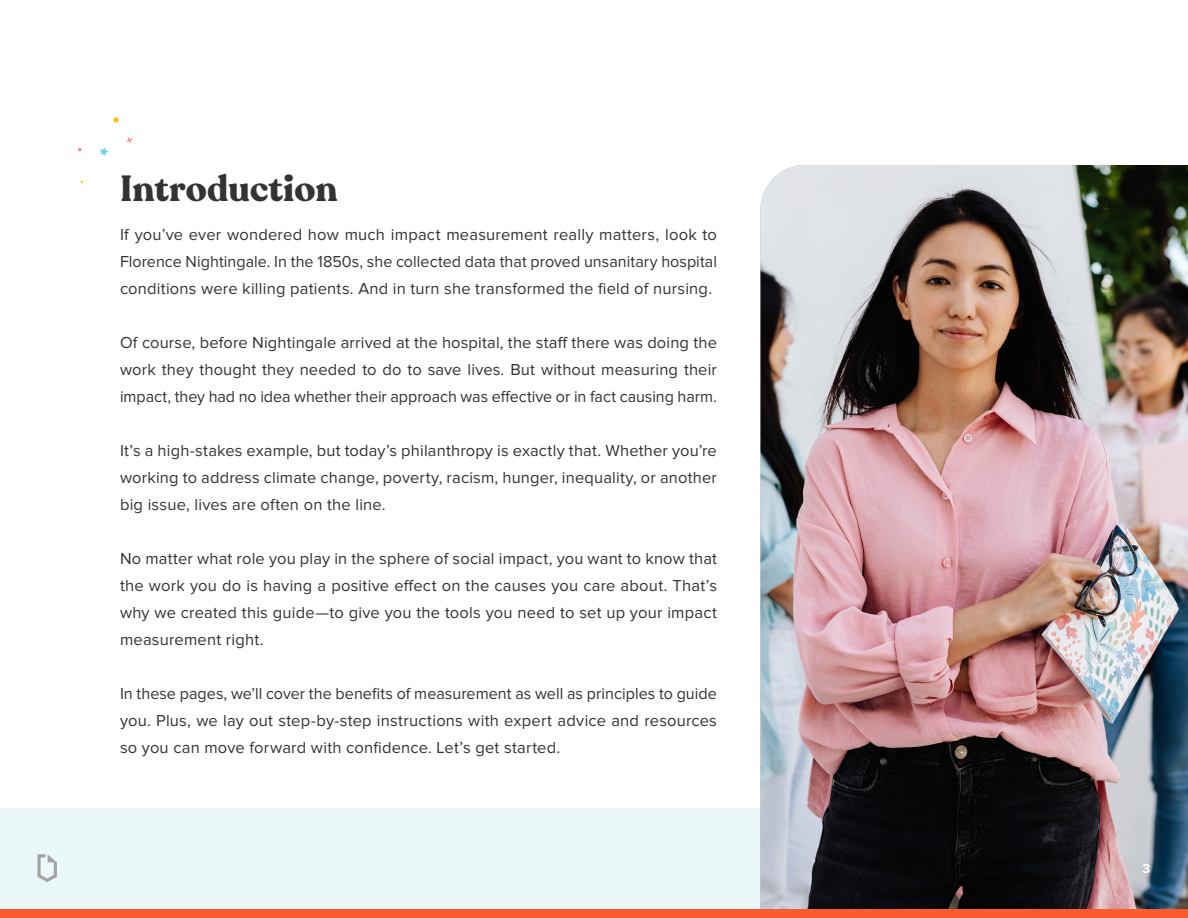
<style>
.page{position:relative;width:1188px;height:918px;background:#fff}
.page>*{position:absolute;margin:0;border:0;box-sizing:border-box;transform-origin:0 0}
.t1{font:700 36px "Recoleta Alt";letter-spacing:.005em;color:#333}
.Body_Copy{font:16.5px/27px "Proxima Nova";letter-spacing:.01em;color:#333;text-align:justify}
.t2{font:700 13.5px "Proxima Nova";color:#fff}
</style>
<div class="page">
<div style="left:0;top:808px;width:1188px;height:110px;background:#e7f7f9"></div>
<img style="left:760px;top:165px;width:428px;height:744px">
<svg style="left:37px;top:854px;width:20px;height:28px"></svg>
<div style="left:0;top:909px;width:1188px;height:9px;background:#fc5b30"></div>
<svg style="left:100px;top:147px;width:9px;height:9px"></svg>
<svg style="left:113px;top:117px;width:6px;height:6px"></svg>
<svg style="left:126px;top:137px;width:6px;height:6px"></svg>
<p class="t1" style="left:120px;top:166px;width:219px">Introduction</p>
<p class="Body_Copy" style="left:120px;top:221px;width:599px">If you’ve ever wondered how much impact measurement really matters, look to Florence Nightingale. In the 1850s, she collected data that proved unsanitary hospital conditions were killing patients. And in turn she transformed the field of nursing.</p>
<p class="Body_Copy" style="left:120px;top:329px;width:599px">Of course, before Nightingale arrived at the hospital, the staff there was doing the work they thought they needed to do to save lives. But without measuring their impact, they had no idea whether their approach was effective or in fact causing harm.</p>
<p class="Body_Copy" style="left:120px;top:437px;width:599px">It’s a high-stakes example, but today’s philanthropy is exactly that. Whether you’re working to address climate change, poverty, racism, hunger, inequality, or another big issue, lives are often on the line.</p>
<p class="Body_Copy" style="left:120px;top:545px;width:599px">No matter what role you play in the sphere of social impact, you want to know that the work you do is having a positive effect on the causes you care about. That’s why we created this guide—to give you the tools you need to set up your impact measurement right.</p>
<p class="Body_Copy" style="left:120px;top:680px;width:598px">In these pages, we’ll cover the benefits of measurement as well as principles to guide you. Plus, we lay out step-by-step instructions with expert advice and resources so you can move forward with confidence. Let’s get started.</p>
<p class="t2" style="left:1143px;top:862px;width:9px">3</p>
</div>
